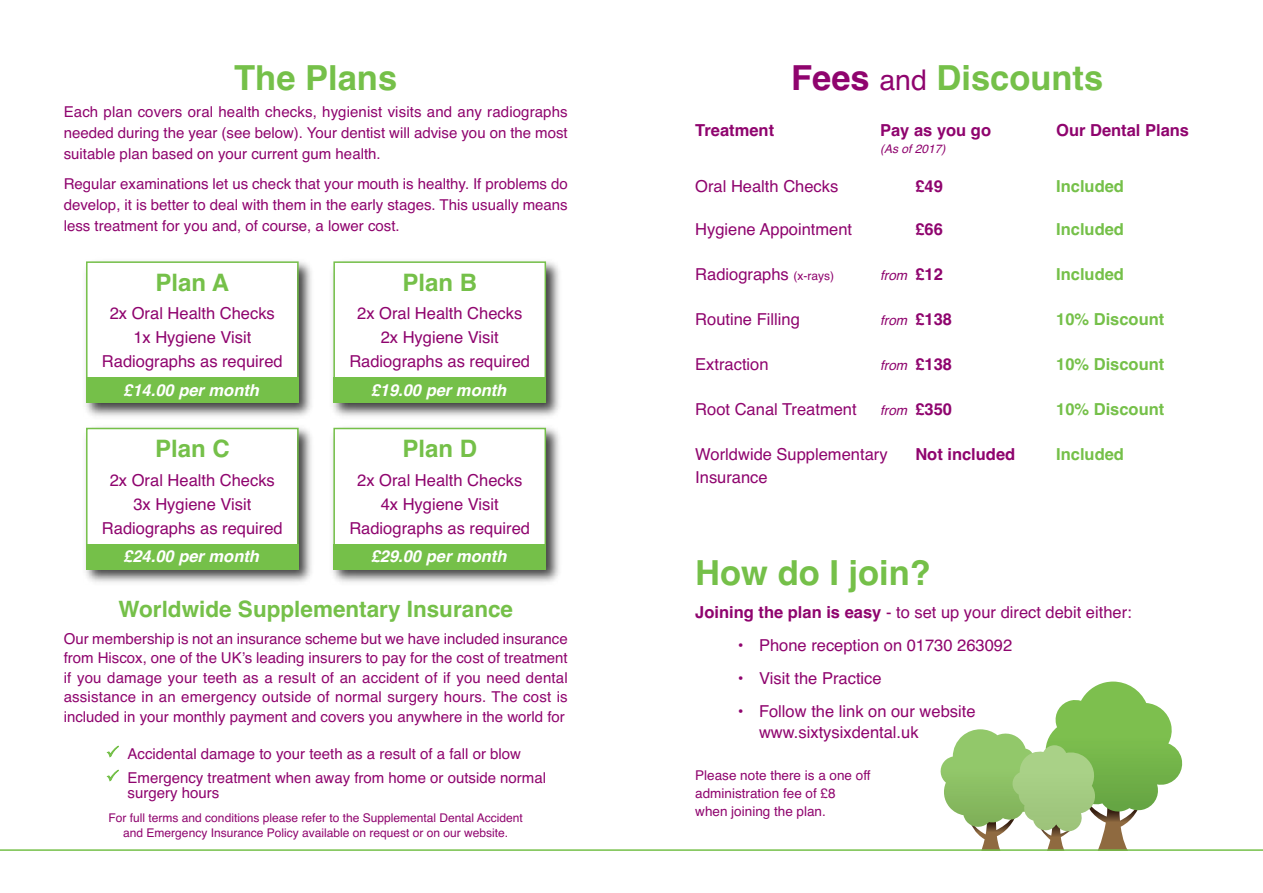
<style>
.page{position:relative;width:1263px;height:893px;background:#fff}
.page>*{position:absolute;margin:0;border:0;box-sizing:border-box;transform-origin:0 0}
.t1{font:700 34.5px "Helvetica";color:#75c049}
.t2{font:700 24px "Helvetica";color:#75c049}
.t3{font:700 22.5px "Helvetica";color:#75c049}
.t4{font:16.5px/24px "Helvetica";color:#8f046e;text-align:center}
.t5{font:700 16.5px "Helvetica";color:#75c049}
.t6{font:italic 700 16.5px "Helvetica";color:#fff}
.t7{font:700 16.5px "Helvetica";color:#8f046e}
.t8{font:15px/21px "Helvetica";color:#8f046e;text-align:justify}
.t9{font:13.5px/18px "Helvetica";color:#8f046e}
.t10{font:italic 13.5px "Helvetica";color:#8f046e}
.t11{font:12px/15px "Helvetica";color:#8f046e;text-align:center}
.t12{font:italic 12px "Helvetica";color:#8f046e}
.s1{color:#8f046e}
.s2{font-weight:400;font-size:28.5px;color:#8f046e}
.s3{font-size:12px}
.s4{font-weight:700;font-style:normal;font-size:16.5px}
.s5{font-weight:700}
</style>
<div class="page">
<svg style="left:940px;top:682px;width:243px;height:167px"></svg>
<img style="left:85px;top:261px;width:227px;height:322px">
<div style="left:88px;top:263px;width:209px;height:138px;background:#fff"></div>
<div style="left:86px;top:261px;width:213px;height:142px;border:2px solid #75c049"></div>
<div style="left:86px;top:378px;width:213px;height:25px;background:#75c049"></div>
<hr style="left:0;top:849px;width:1263px;height:2px;background:#75c049">
<img style="left:332px;top:261px;width:228px;height:322px">
<div style="left:335px;top:263px;width:209px;height:138px;background:#fff"></div>
<div style="left:333px;top:261px;width:213px;height:142px;border:2px solid #75c049"></div>
<div style="left:333px;top:378px;width:213px;height:25px;background:#75c049"></div>
<div style="left:88px;top:429px;width:209px;height:138px;background:#fff"></div>
<div style="left:86px;top:428px;width:213px;height:141px;border:2px solid #75c049"></div>
<div style="left:86px;top:544px;width:213px;height:26px;background:#75c049"></div>
<div style="left:335px;top:429px;width:209px;height:138px;background:#fff"></div>
<div style="left:333px;top:428px;width:213px;height:141px;border:2px solid #75c049"></div>
<div style="left:333px;top:544px;width:213px;height:26px;background:#75c049"></div>
<h1 class="t1" style="left:234px;top:58px;width:164px">The Plans</h1>
<p class="t8" style="left:64px;top:101px;width:505px">Each plan covers oral health checks, hygienist visits and any radiographs needed during the year (see below). Your dentist will advise you on the most suitable plan based on your current gum health.</p>
<p class="t8" style="left:64px;top:173px;width:505px">Regular examinations let us check that your mouth is healthy. If problems do develop, it is better to deal with them in the early stages. This usually means less treatment for you and, of course, a lower cost.</p>
<h2 class="t2" style="left:155px;top:268px;width:75px">Plan A</h2>
<p class="t4" style="left:102px;top:302px;width:182px">2x Oral Health Checks<br>1x Hygiene Visit<br>Radiographs as required</p>
<p class="t6" style="left:123px;top:380px;width:137px">£14.00 per month</p>
<h2 class="t2" style="left:155px;top:435px;width:76px">Plan C</h2>
<p class="t4" style="left:102px;top:468px;width:182px">2x Oral Health Checks<br>3x Hygiene Visit<br>Radiographs as required</p>
<p class="t6" style="left:123px;top:547px;width:137px">£24.00 per month</p>
<h2 class="t2" style="left:402px;top:268px;width:76px">Plan B</h2>
<p class="t4" style="left:349px;top:302px;width:182px">2x Oral Health Checks<br>2x Hygiene Visit<br>Radiographs as required</p>
<p class="t6" style="left:371px;top:380px;width:137px">£19.00 per month</p>
<h2 class="t2" style="left:402px;top:435px;width:76px">Plan D</h2>
<p class="t4" style="left:349px;top:468px;width:182px">2x Oral Health Checks<br>4x Hygiene Visit<br>Radiographs as required</p>
<p class="t6" style="left:371px;top:547px;width:137px">£29.00 per month</p>
<h3 class="t3" style="left:118px;top:596px;width:396px">Worldwide Supplementary Insurance</h3>
<p class="t8" style="left:64px;top:629px;width:505px;line-height:19.5px">Our membership is not an insurance scheme but we have included insurance from Hiscox, one of the UK’s leading insurers to pay for the cost of treatment if you damage your teeth as a result of an accident of if you need dental assistance in an emergency outside of normal surgery hours. The cost is included in your monthly payment and covers you anywhere in the world for</p>
<p class="t8" style="left:128px;top:742px;width:420px;line-height:24px">Accidental damage to your teeth as a result of a fall or blow<br>Emergency treatment when away from home or outside normal</p>
<p class="t8" style="left:128px;top:782px;width:93px">surgery hours</p>
<p class="t11" style="left:109px;top:810px;width:416px">For full terms and conditions please refer to the Supplemental Dental Accident and Emergency Insurance Policy available on request or on our website.</p>
<h1 class="t1" style="left:791px;top:58px;width:314px"><span class="s1">Fees</span> <span class="s2">and</span> Discounts</h1>
<p class="t7" style="left:695px;top:121px;width:80px">Treatment</p>
<p class="t7" style="left:880px;top:121px;width:112px">Pay as you go</p>
<p class="t7" style="left:1056px;top:121px;width:134px">Our Dental Plans</p>
<p class="t12" style="left:880px;top:141px;width:67px">(As of 2017)</p>
<p class="t4" style="left:695px;top:174px;width:145px">Oral Health Checks</p>
<p class="t7" style="left:915px;top:176px;width:29px">£49</p>
<p class="t5" style="left:1056px;top:176px;width:69px">Included</p>
<p class="t4" style="left:695px;top:217px;width:158px">Hygiene Appointment</p>
<p class="t7" style="left:915px;top:220px;width:29px">£66</p>
<p class="t5" style="left:1056px;top:220px;width:69px">Included</p>
<p class="t4" style="left:695px;top:262px;width:140px">Radiographs <span class="s3">(x-rays)</span></p>
<p class="t10" style="left:880px;top:268px;width:64px">from <span class="s4">£12</span></p>
<p class="t5" style="left:1056px;top:265px;width:69px">Included</p>
<p class="t4" style="left:695px;top:307px;width:106px">Routine Filling</p>
<p class="t10" style="left:880px;top:313px;width:73px">from <span class="s4">£138</span></p>
<p class="t5" style="left:1056px;top:310px;width:110px">10% Discount</p>
<p class="t4" style="left:695px;top:352px;width:75px">Extraction</p>
<p class="t10" style="left:880px;top:358px;width:73px">from <span class="s4">£138</span></p>
<p class="t5" style="left:1056px;top:355px;width:110px">10% Discount</p>
<p class="t4" style="left:695px;top:397px;width:163px">Root Canal Treatment</p>
<p class="t10" style="left:880px;top:403px;width:73px">from <span class="s4">£350</span></p>
<p class="t5" style="left:1056px;top:400px;width:110px">10% Discount</p>
<p class="t4" style="left:695px;top:442px;width:194px">Worldwide Supplementary</p>
<p class="t7" style="left:915px;top:445px;width:101px">Not included</p>
<p class="t5" style="left:1056px;top:445px;width:69px">Included</p>
<p class="t4" style="left:695px;top:465px;width:74px">Insurance</p>
<h1 class="t1" style="left:695px;top:553px;width:237px">How do I join?</h1>
<p class="t4" style="left:695px;top:601px;width:438px"><span class="s5">Joining the plan is easy</span> - to set up your direct debit either:</p>
<p class="t4" style="left:738px;top:634px;width:276px">• Phone reception on 01730 263092</p>
<p class="t4" style="left:738px;top:667px;width:145px">• Visit the Practice</p>
<p class="t4" style="left:759px;top:701px;width:218px;line-height:21px;text-align:left;text-indent:-21px">• Follow the link on our website www.sixtysixdental.uk</p>
<p class="t9" style="left:695px;top:767px;width:177px">Please note there is a one off administration fee of £8 when joining the plan.</p>
</div>
